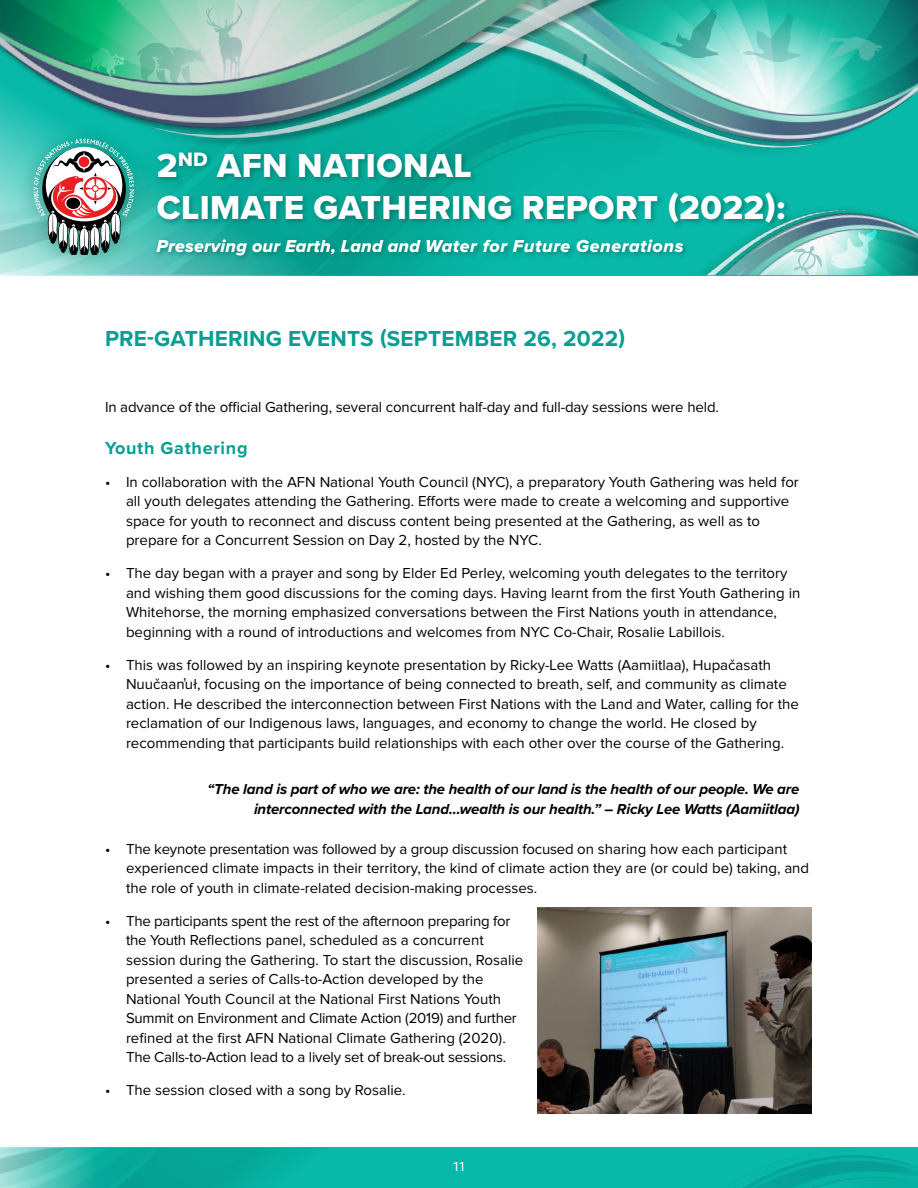
<style>
.page{position:relative;width:918px;height:1188px;background:#fff}
.page>*{position:absolute;margin:0;border:0;box-sizing:border-box;transform-origin:0 0}
.t1{font:34.5px/41.4px "Proxima Nova Extrabld";letter-spacing:.01em;color:#fff}
.Body_Text{font:700 22.5px "Proxima Nova";letter-spacing:.01em;color:#059f92}
.t2{font:18px "Proxima Nova Extrabld It";letter-spacing:.01em;color:#fff}
.t3{font:700 18px "Proxima Nova";letter-spacing:.04em;color:#059f92}
.Body_Text-2{font:15px/19.5px "Proxima Nova";color:#000}
.Body_Text-3{font:italic 700 15px/19.5px "Proxima Nova";letter-spacing:-.01em;color:#000;text-align:right}
.t4{font:13.5px "Bliss 2";color:#fff}
.s1{font-family:"Arial"}
</style>
<div class="page">
<img style="left:804px;top:0;width:114px;height:165px">
<img style="left:0;top:0;width:804px;height:171px">
<svg style="left:137px;top:4px;width:106px;height:83px;background:#9ccebb"></svg>
<div style="left:80px;top:48px;width:45px;height:30px;background:#335f37;opacity:.2"></div>
<svg style="left:80px;top:48px;width:44px;height:29px"></svg>
<svg style="left:742px;top:12px;width:59px;height:50px;background:#6acfc1"></svg>
<svg style="left:821px;top:37px;width:61px;height:24px"></svg>
<img style="left:0;top:1148px;width:498px;height:40px">
<svg style="left:660px;top:9px;width:59px;height:49px;background:#45bfae"></svg>
<div style="left:16px;top:122px;width:135px;height:150px;background:#005644;opacity:.33"></div>
<svg style="left:33px;top:139px;width:101px;height:115px"></svg>
<img style="left:141px;top:72px;width:583px;height:204px">
<img style="left:583px;top:188px;width:335px;height:87px">
<svg style="left:830px;top:229px;width:47px;height:41px;background:#a6e4dd"></svg>
<svg style="left:792px;top:246px;width:30px;height:31px"></svg>
<div style="left:155px;top:150px;width:637px;height:79px;background:#006a5f;opacity:.65"></div>
<div style="left:153px;top:237px;width:537px;height:25px;background:#006a5f;opacity:.65"></div>
<img style="left:498px;top:1147px;width:420px;height:41px">
<img style="left:537px;top:907px;width:275px;height:206px">
<h1 class="t1" style="left:157px;top:145px;width:630px">2<sup>ND</sup> AFN NATIONAL<br>CLIMATE GATHERING REPORT (2022):</h1>
<p class="t2" style="left:156px;top:238px;width:529px">Preserving our Earth, Land and Water for Future Generations</p>
<p class="Body_Text" style="left:105px;top:322px;width:522px">PRE-GATHERING EVENTS (SEPTEMBER 26, 2022)</p>
<p class="Body_Text-2" style="left:105px;top:398px;width:615px">In advance of the official Gathering, several concurrent half-day and full-day sessions were held.</p>
<h2 class="t3" style="left:105px;top:435px;width:144px">Youth Gathering</h2>
<p class="Body_Text-2" style="left:126px;top:473px;width:674px;text-indent:-21px">• In collaboration with the AFN National Youth Council (NYC), a preparatory Youth Gathering was held for all youth delegates attending the Gathering. Efforts were made to create a welcoming and supportive space for youth to reconnect and discuss content being presented at the Gathering, as well as to prepare for a Concurrent Session on Day 2, hosted by the NYC.</p>
<p class="Body_Text-2" style="left:126px;top:564px;width:676px;text-indent:-21px">• The day began with a prayer and song by Elder Ed Perley, welcoming youth delegates to the territory and wishing them good discussions for the coming days. Having learnt from the first Youth Gathering in Whitehorse, the morning emphasized conversations between the First Nations youth in attendance, beginning with a round of introductions and welcomes from NYC Co-Chair, Rosalie Labillois.</p>
<p class="Body_Text-2" style="left:126px;top:656px;width:674px;text-indent:-21px">• This was followed by an inspiring keynote presentation by Ricky-Lee Watts (Aamiitlaa), Hupačasath Nuučaan<span class="s1">̓</span>uł, focusing on the importance of being connected to breath, self, and community as climate action. He described the interconnection between First Nations with the Land and Water, calling for the reclamation of our Indigenous laws, languages, and economy to change the world. He closed by recommending that participants build relationships with each other over the course of the Gathering.</p>
<p class="Body_Text-3" style="left:208px;top:779px;width:593px">“The land is part of who we are: the health of our land is the health of our people. We are interconnected with the Land…wealth is our health.” – Ricky Lee Watts (Aamiitlaa)</p>
<p class="Body_Text-2" style="left:126px;top:840px;width:685px;text-indent:-21px">• The keynote presentation was followed by a group discussion focused on sharing how each participant experienced climate impacts in their territory, the kind of climate action they are (or could be) taking, and the role of youth in climate-related decision-making processes.</p>
<p class="Body_Text-2" style="left:126px;top:912px;width:399px;text-indent:-21px">• The participants spent the rest of the afternoon preparing for the Youth Reflections panel, scheduled as a concurrent session during the Gathering. To start the discussion, Rosalie presented a series of Calls-to-Action developed by the National Youth Council at the National First Nations Youth Summit on Environment and Climate Action (2019) and further refined at the first AFN National Climate Gathering (2020).<br>The Calls-to-Action lead to a lively set of break-out sessions.</p>
<p class="Body_Text-2" style="left:105px;top:1081px;width:302px">• The session closed with a song by Rosalie.</p>
<p class="t4" style="left:453px;top:1158px;width:13px">11</p>
</div>
